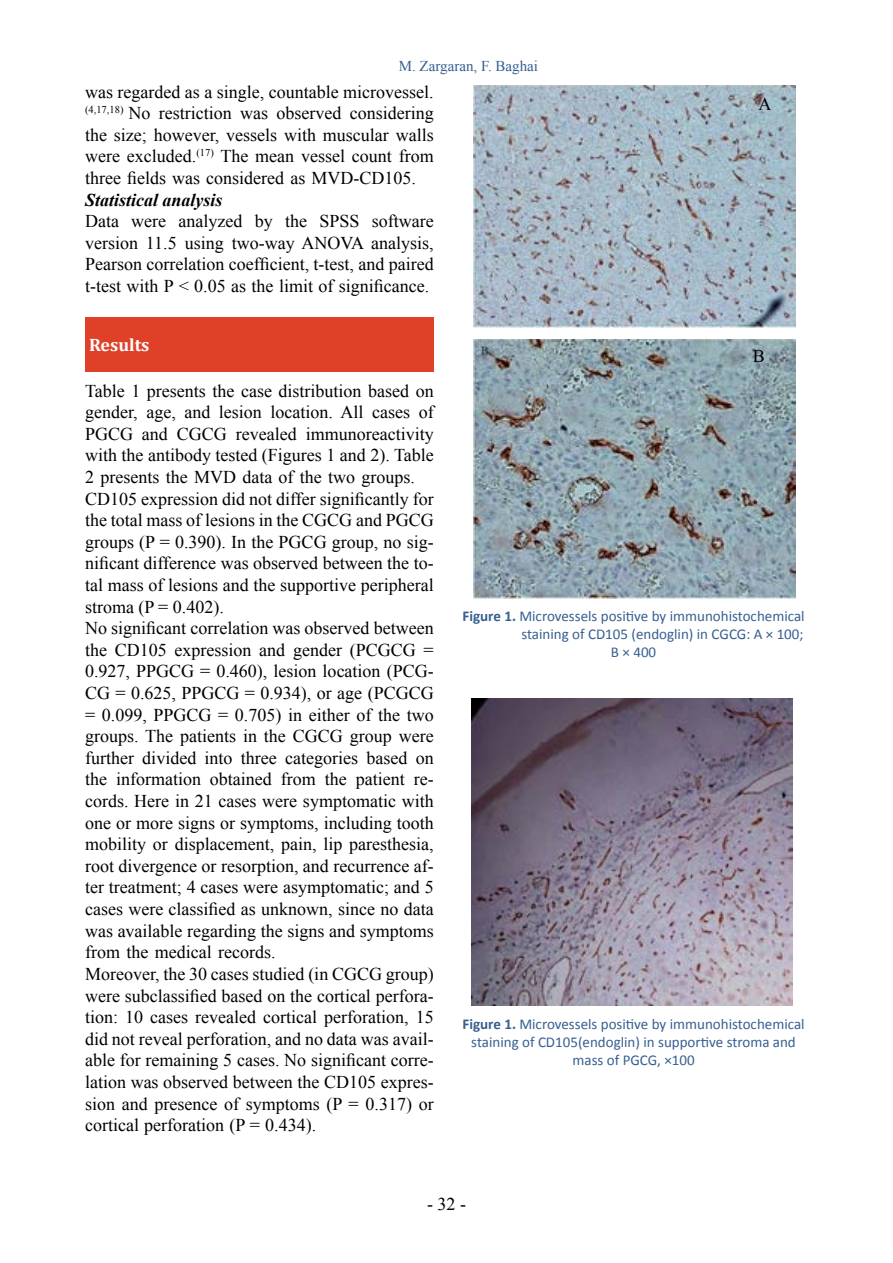
<style>
.page{position:relative;width:893px;height:1263px;background:#fff}
.page>*{position:absolute;margin:0;border:0;box-sizing:border-box;transform-origin:0 0}
.t1{font:18px/21.6px "Times New Roman";color:#000;text-align:justify}
.t2{font:italic 700 18px "Times New Roman";color:#000}
.t3{font:700 18px "Cambria";color:#fff}
.t4{font:15px/18px "Calibri";color:#365f91;text-align:center}
.t5{font:15px "Times New Roman";color:#365f91}
.s1{font-weight:700}
</style>
<div class="page">
<div style="left:85px;top:317px;width:349px;height:55px;background:#de4127"></div>
<img style="left:473px;top:85px;width:322px;height:242px">
<img style="left:473px;top:339px;width:322px;height:259px">
<img style="left:472px;top:699px;width:320px;height:306px">
<p class="t5" style="left:399px;top:56px;width:141px">M. Zargaran, F. Baghai</p>
<p class="t1" style="left:85px;top:80px;width:350px">was regarded as a single, countable microvessel. <sup>(4,17,18)</sup> No restriction was observed considering the size; however, vessels with muscular walls were excluded.<sup>(17)</sup> The mean vessel count from three fields was considered as MVD-CD105.</p>
<p class="t2" style="left:85px;top:187px;width:139px">Statistical analysis</p>
<p class="t1" style="left:85px;top:210px;width:350px">Data were analyzed by the SPSS software version 11.5 using two-way ANOVA analysis, Pearson correlation coefficient, t-test, and paired t-test with P &lt; 0.05 as the limit of significance.</p>
<p class="t1" style="left:758px;top:93px;width:14px">A</p>
<p class="t3" style="left:89px;top:333px;width:62px">Results</p>
<p class="t1" style="left:85px;top:379px;width:350px;text-align:left">Table 1 presents the case distribution based on gender, age, and lesion location. All cases of PGCG and CGCG revealed immunoreactivity with the antibody tested (Figures 1 and 2). Table 2 presents the MVD data of the two groups.<br>CD105 expression did not differ significantly for the total mass of lesions in the CGCG and PGCG groups (P = 0.390). In the PGCG group, no sig&shy;nificant difference was observed between the to&shy;tal mass of lesions and the supportive peripheral stroma (P = 0.402).<br>No significant correlation was observed between the CD105 expression and gender (PCGCG = 0.927, PPGCG = 0.460), lesion location (PCG-CG = 0.625, PPGCG = 0.934), or age (PCGCG = 0.099, PPGCG = 0.705) in either of the two groups. The patients in the CGCG group were further divided into three categories based on the information obtained from the patient re&shy;cords. Here in 21 cases were symptomatic with one or more signs or symptoms, including tooth mobility or displacement, pain, lip paresthesia, root divergence or resorption, and recurrence af&shy;ter treatment; 4 cases were asymptomatic; and 5 cases were classified as unknown, since no data was available regarding the signs and symptoms from the medical records.<br>Moreover, the 30 cases studied (in CGCG group) were subclassified based on the cortical perfora&shy;tion: 10 cases revealed cortical perforation, 15 did not reveal perforation, and no data was avail&shy;able for remaining 5 cases. No significant corre&shy;lation was observed between the CD105 expres&shy;sion and presence of symptoms (P = 0.317) or cortical perforation (P = 0.434).</p>
<p class="t1" style="left:753px;top:344px;width:14px">B</p>
<p class="t4" style="left:463px;top:607px;width:344px"><span class="s1">Figure 1.</span> Microvessels positive by immunohistochemical</p>
<p class="t4" style="left:521px;top:625px;width:284px">staining of CD105 (endoglin) in CGCG: A × 100;</p>
<p class="t4" style="left:611px;top:643px;width:47px">B × 400</p>
<p class="t4" style="left:463px;top:1015px;width:344px"><span class="s1">Figure 1.</span> Microvessels positive by immunohistochemical staining of CD105(endoglin) in supportive stroma and mass of PGCG, ×100</p>
<p class="t1" style="left:427px;top:1192px;width:40px">- 32 -</p>
</div>
